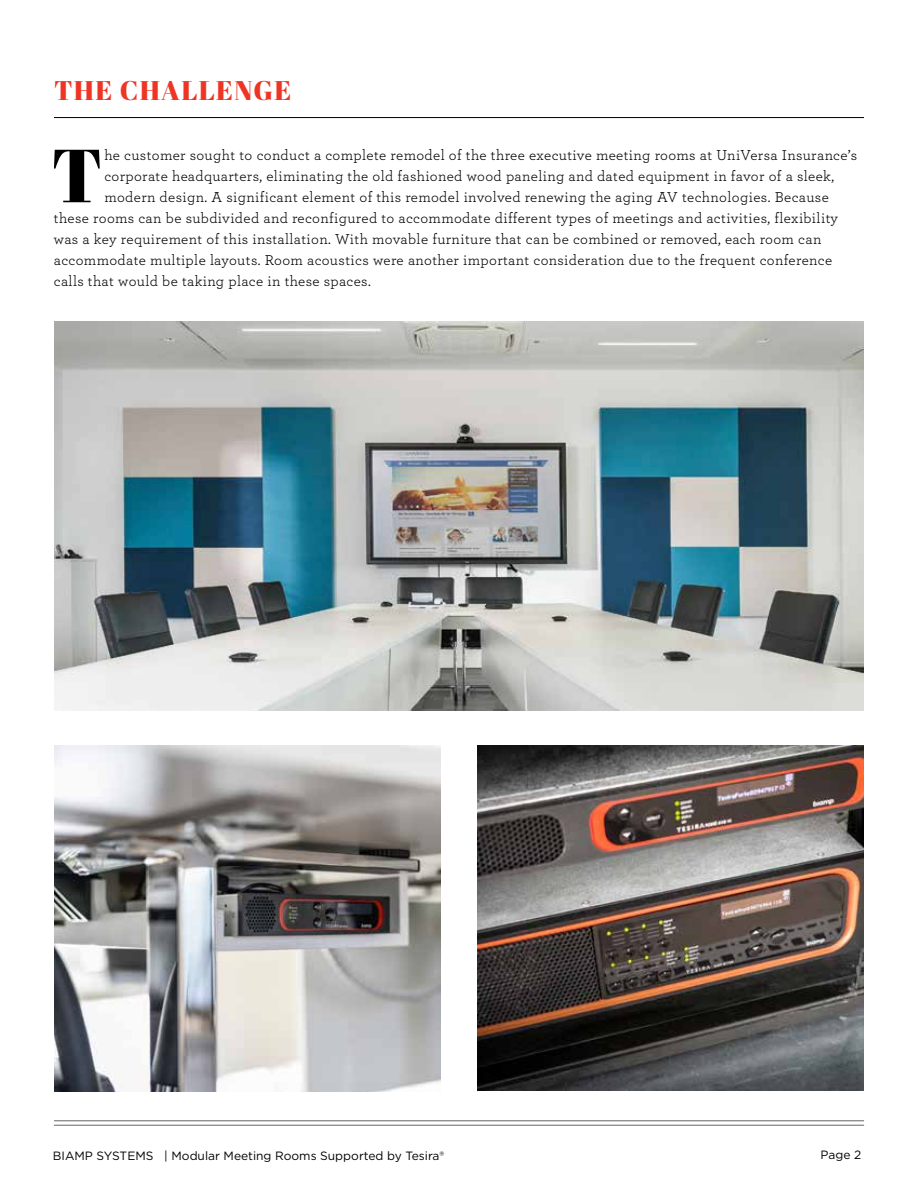
<style>
.page{position:relative;width:918px;height:1188px;background:#fff}
.page>*{position:absolute;margin:0;border:0;box-sizing:border-box;transform-origin:0 0}
.t1{font:75px "Abril Fatface";color:#000}
.t2{font:27px "Abril Fatface";letter-spacing:.05em;color:#ee3524}
.t3{font:15px "Archer";letter-spacing:.025em;color:#000}
.t4{font:12px "Gotham";color:#000}
</style>
<div class="page">
<hr style="left:54px;top:1120px;width:810px;height:1px;background:#636466">
<hr style="left:54px;top:1125px;width:810px;height:1px;background:#636466">
<hr style="left:54px;top:117px;width:810px;height:1px;background:#000">
<img style="left:54px;top:322px;width:810px;height:388px">
<img style="left:54px;top:745px;width:387px;height:347px">
<img style="left:477px;top:745px;width:387px;height:346px">
<h2 class="t2" style="left:54px;top:71px;width:239px">THE CHALLENGE</h2>
<h1 class="t1" style="left:51px;top:123px;width:53px">T</h1>
<p class="t3" style="left:104px;top:145px;width:754px">he customer sought to conduct a complete remodel of the three executive meeting rooms at UniVersa Insurance’s</p>
<p class="t3" style="left:104px;top:166px;width:731px">corporate headquarters, eliminating the old fashioned wood paneling and dated equipment in favor of a sleek,</p>
<p class="t3" style="left:104px;top:187px;width:726px">modern design. A significant element of this remodel involved renewing the aging AV technologies. Because</p>
<p class="t3" style="left:54px;top:208px;width:786px">these rooms can be subdivided and reconfigured to accommodate different types of meetings and activities, flexibility</p>
<p class="t3" style="left:54px;top:229px;width:769px">was a key requirement of this installation. With movable furniture that can be combined or removed, each room can</p>
<p class="t3" style="left:54px;top:250px;width:780px">accommodate multiple layouts. Room acoustics were another important consideration due to the frequent conference</p>
<p class="t3" style="left:54px;top:271px;width:318px">calls that would be taking place in these spaces.</p>
<p class="t4" style="left:53px;top:1149px;width:393px">BIAMP SYSTEMS | Modular Meeting Rooms Supported by Tesira®</p>
<p class="t4" style="left:821px;top:1147px;width:42px">Page 2</p>
</div>
